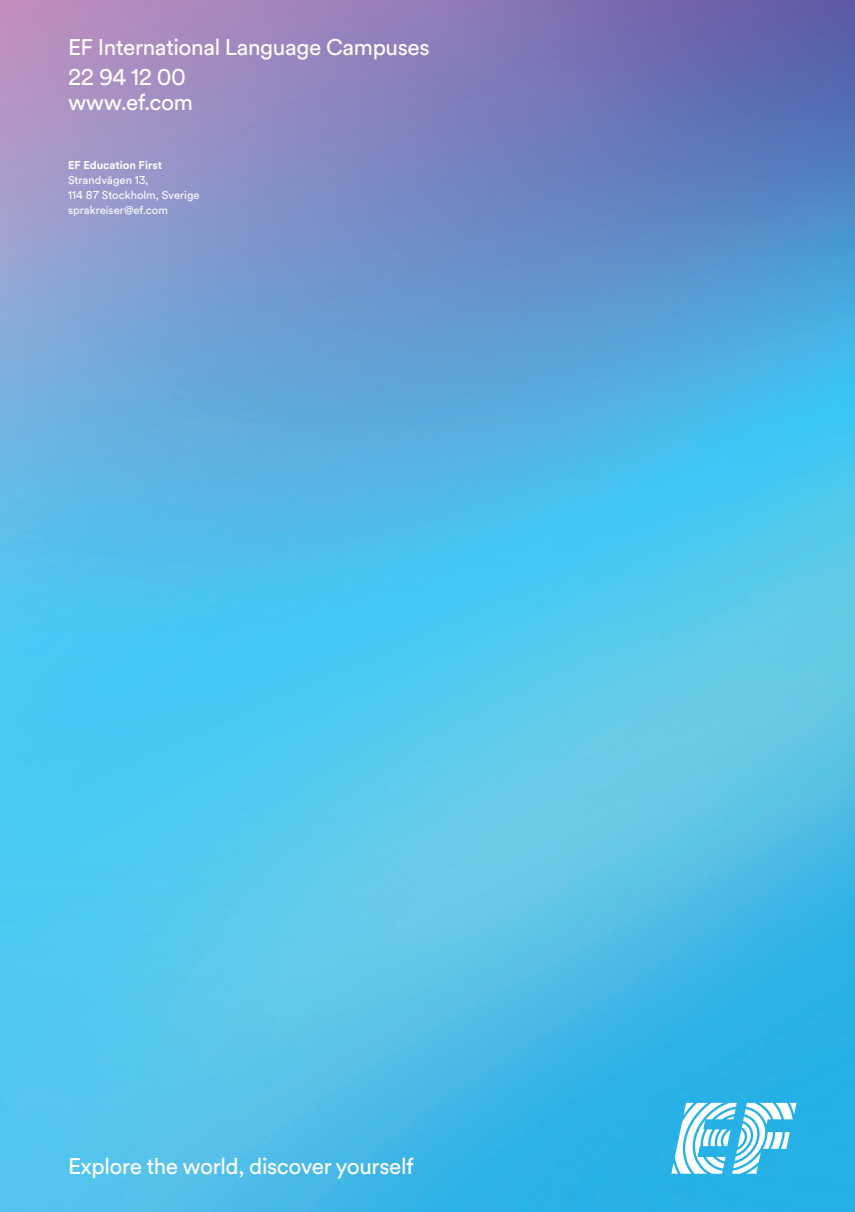
<style>
.page{position:relative;width:855px;height:1212px;background:#fff}
.page>*{position:absolute;margin:0;border:0;box-sizing:border-box;transform-origin:0 0}
._20_Cover_text{font:22.5px/25.5px "EF Circular";letter-spacing:-.02em;color:#fff}
._20_S_Addresses{font:11.25px "EF Circular";color:#fff}
._20_S_Addresses-2{font:700 11.25px "EF Circular";color:#fff}
</style>
<div class="page">
<img style="left:0;top:0;width:855px;height:1212px">
<svg style="left:671px;top:1103px;width:125px;height:71px"></svg>
<p class="_20_Cover_text" style="left:68px;top:34px;width:363px">EF International Language Campuses</p>
<p class="_20_Cover_text" style="left:68px;top:63px;width:127px">22 94 12 00 www.ef.com</p>
<p class="_20_S_Addresses-2" style="left:68px;top:158px;width:95px">EF Education First</p>
<p class="_20_S_Addresses" style="left:68px;top:173px;width:82px">Strandvägen 13,</p>
<p class="_20_S_Addresses" style="left:68px;top:188px;width:133px">114 87 Stockholm, Sverige</p>
<p class="_20_S_Addresses" style="left:68px;top:203px;width:101px">sprakreiser@ef.com</p>
<p class="_20_Cover_text" style="left:68px;top:1152px;width:347px">Explore the world, discover yourself</p>
</div>
